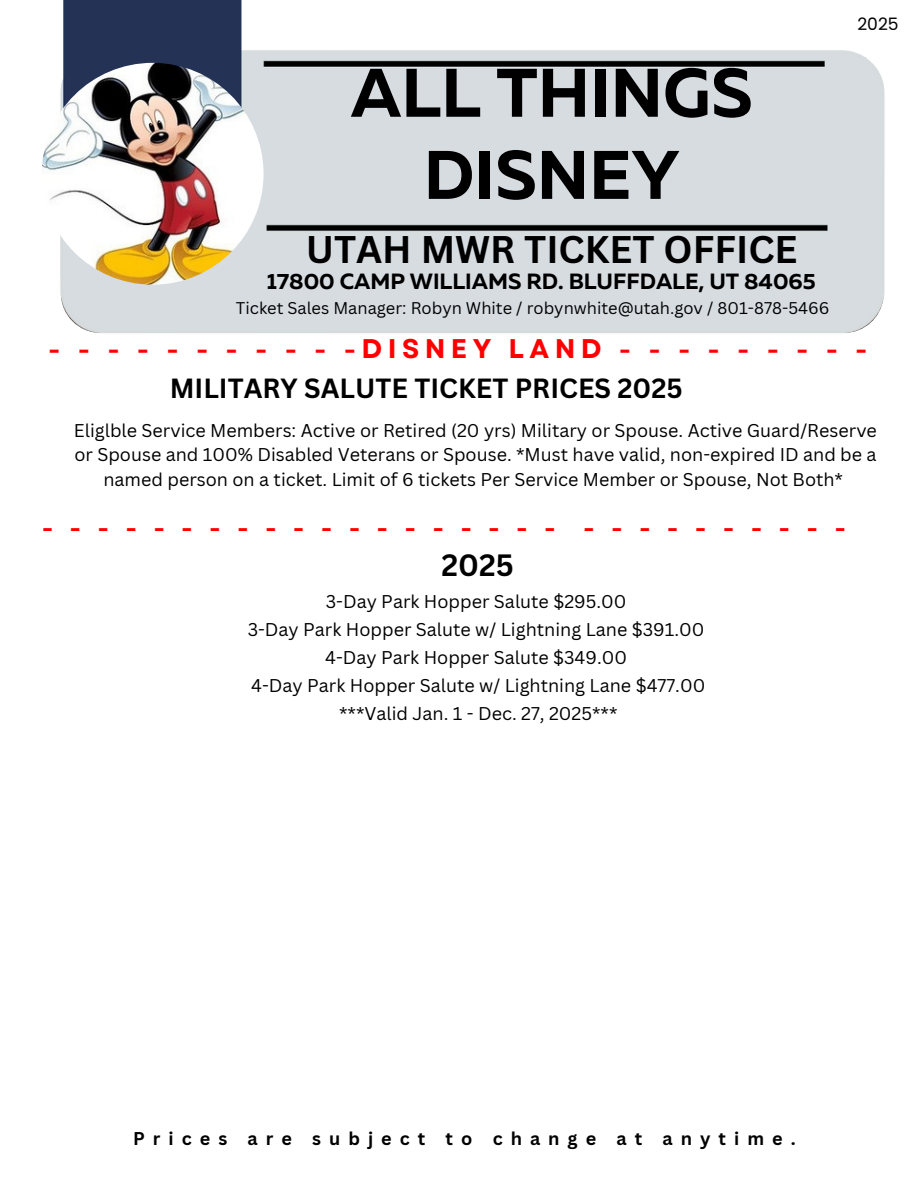
<style>
.page{position:relative;width:918px;height:1188px;background:#fff}
.page>*{position:absolute;margin:0;border:0;box-sizing:border-box;transform-origin:0 0}
.t1{font:700 68.55px/82.2px "Muller";color:#000;text-align:center}
.t2{font:700 37.5px "Canva Sans";color:#000}
.t3{font:700 30px "Canva Sans";color:#000}
.t4{font:700 27px "Garet";letter-spacing:.2em;color:#f00}
.t5{font:700 27px "Canva Sans";color:#000}
.t6{font:700 25.5px "Garet";color:#f00}
.t7{font:700 22.05px "Muller";color:#000}
.t8{font:18px/24.8px "Canva Sans";color:#000;text-align:center}
.t9{font:700 18px "Canva Sans";letter-spacing:.445em;color:#000}
.t10{font:17.1px "Poppins";color:#000}
.t11{font:16.5px "Canva Sans";color:#000}
</style>
<div class="page">
<img style="left:60px;top:0;width:825px;height:334px">
<img style="left:42px;top:70px;width:249px;height:199px">
<img style="left:42px;top:63px;width:222px;height:222px;border-radius:110px">
<p class="t1" style="left:351px;top:57px;width:404px">ALL THINGS<br>DISNEY</p>
<p class="t2" style="left:306px;top:223px;width:493px">UTAH MWR TICKET OFFICE</p>
<p class="t7" style="left:267px;top:273px;width:551px">17800 CAMP WILLIAMS RD. BLUFFDALE, UT 84065</p>
<p class="t11" style="left:236px;top:297px;width:595px">Ticket Sales Manager: Robyn White / robynwhite@utah.gov / 801-878-5466</p>
<h5 class="t10" style="left:857px;top:12px;width:43px">2025</h5>
<h1 class="t4" style="left:48px;top:329px;width:821px">-----------DISNEYLAND---------</h1>
<p class="t5" style="left:170px;top:369px;width:514px">MILITARY SALUTE TICKET PRICES 2025</p>
<p class="t8" style="left:74px;top:417px;width:804px">Eliglble Service Members: Active or Retired (20 yrs) Military or Spouse. Active Guard/Reserve or Spouse and 100% Disabled Veterans or Spouse. *Must have valid, non-expired ID and be a named person on a ticket. Limit of 6 tickets Per Service Member or Spouse, Not Both*</p>
<p class="t6" style="left:42px;top:509px;width:516px">-------------------</p>
<h3 class="t6" style="left:583px;top:509px;width:264px">----------</h3>
<p class="t3" style="left:442px;top:544px;width:74px">2025</p>
<p class="t8" style="left:326px;top:588px;width:302px">3-Day Park Hopper Salute $295.00</p>
<p class="t8" style="left:248px;top:616px;width:458px">3-Day Park Hopper Salute w/ Lightning Lane $391.00</p>
<p class="t8" style="left:325px;top:644px;width:303px">4-Day Park Hopper Salute $349.00</p>
<h4 class="t8" style="left:251px;top:671px;width:456px;line-height:28.2px">4-Day Park Hopper Salute w/ Lightning Lane $477.00 ***Valid Jan. 1 - Dec. 27, 2025***</h4>
<h2 class="t9" style="left:133px;top:1126px;width:664px">Prices are subject to change at anytime.</h2>
</div>
